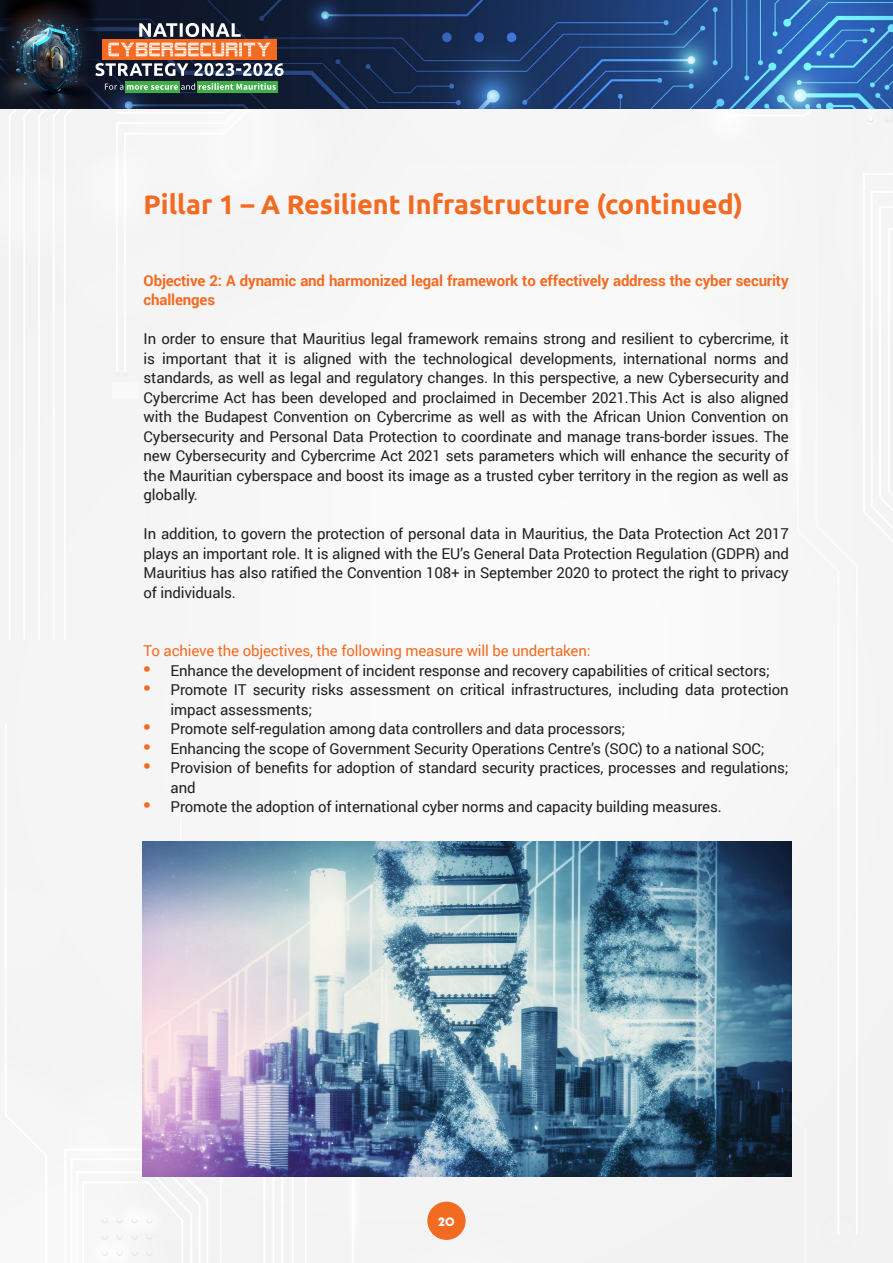
<style>
.page{position:relative;width:893px;height:1263px;background:#fff}
.page>*{position:absolute;margin:0;border:0;box-sizing:border-box;transform-origin:0 0}
.Body{font:700 27px "Ubuntu";color:#f36a21}
.Body-2{font:15px/19.5px "Roboto";letter-spacing:-.01em;color:#231f20;text-align:justify}
.Body-3{font:700 15px/19.5px "Roboto";letter-spacing:-.01em;color:#f36a21}
.Body-4{font:15px "Roboto";letter-spacing:-.01em;color:#f36a21}
.t1{font:800 12px "Visby CF";color:#fff}
.s1{font-family:"Ubuntu";font-weight:700;font-size:19.5px;color:#f36a21}
</style>
<div class="page">
<div style="left:0;top:108px;width:893px;height:1155px;background:#f6f6f6"></div>
<img style="left:96px;top:0;width:797px;height:108px">
<div style="left:427px;top:1202px;width:39px;height:38px;background:#f36a21;border-radius:50%"></div>
<img style="left:142px;top:842px;width:650px;height:334px">
<img style="left:0;top:0;width:96px;height:108px">
<div style="left:102px;top:39px;width:175px;height:20px;background:linear-gradient(to right,#f36a21,#f36a21)"></div>
<svg style="left:95px;top:63px;width:188px;height:13px"></svg>
<svg style="left:108px;top:43px;width:162px;height:13px"></svg>
<svg style="left:139px;top:23px;width:102px;height:14px"></svg>
<div style="left:125px;top:81px;width:54px;height:12px;background:#40ae49"></div>
<div style="left:197px;top:81px;width:81px;height:12px;background:#40ae49"></div>
<svg style="left:105px;top:83px;width:171px;height:7px"></svg>
<p class="Body" style="left:144px;top:188px;width:601px">Pillar 1 – A Resilient Infrastructure (continued)</p>
<p class="Body-3" style="left:144px;top:270px;width:647px">Objective 2: A dynamic and harmonized legal framework to effectively address the cyber security challenges</p>
<p class="Body-2" style="left:144px;top:329px;width:647px">In order to ensure that Mauritius legal framework remains strong and resilient to cybercrime, it is important that it is aligned with the technological developments, international norms and standards, as well as legal and regulatory changes. In this perspective, a new Cybersecurity and Cybercrime Act has been developed and proclaimed in December 2021.This Act is also aligned with the Budapest Convention on Cybercrime as well as with the African Union Convention on Cybersecurity and Personal Data Protection to coordinate and manage trans-border issues. The new Cybersecurity and Cybercrime Act 2021 sets parameters which will enhance the security of the Mauritian cyberspace and boost its image as a trusted cyber territory in the region as well as globally.</p>
<p class="Body-2" style="left:144px;top:524px;width:647px">In addition, to govern the protection of personal data in Mauritius, the Data Protection Act 2017 plays an important role. It is aligned with the EU’s General Data Protection Regulation (GDPR) and Mauritius has also ratified the Convention 108+ in September 2020 to protect the right to privacy of individuals.</p>
<p class="Body-4" style="left:144px;top:640px;width:448px">To achieve the objectives, the following measure will be undertaken:</p>
<p class="Body-2" style="left:144px;top:660px;width:628px"><span class="s1">•</span> Enhance the development of incident response and recovery capabilities of critical sectors;</p>
<p class="Body-2" style="left:171px;top:680px;width:620px;text-indent:-27px"><span class="s1">•</span> Promote IT security risks assessment on critical infrastructures, including data protection impact assessments;</p>
<p class="Body-2" style="left:144px;top:719px;width:483px"><span class="s1">•</span> Promote self-regulation among data controllers and data processors;</p>
<p class="Body-2" style="left:144px;top:738px;width:622px"><span class="s1">•</span> Enhancing the scope of Government Security Operations Centre’s (SOC) to a national SOC;</p>
<p class="Body-2" style="left:171px;top:758px;width:620px;text-indent:-27px"><span class="s1">•</span> Provision of benefits for adoption of standard security practices, processes and regulations; and</p>
<p class="Body-2" style="left:144px;top:797px;width:580px"><span class="s1">•</span> Promote the adoption of international cyber norms and capacity building measures.</p>
<p class="t1" style="left:438px;top:1213px;width:18px">20</p>
</div>
